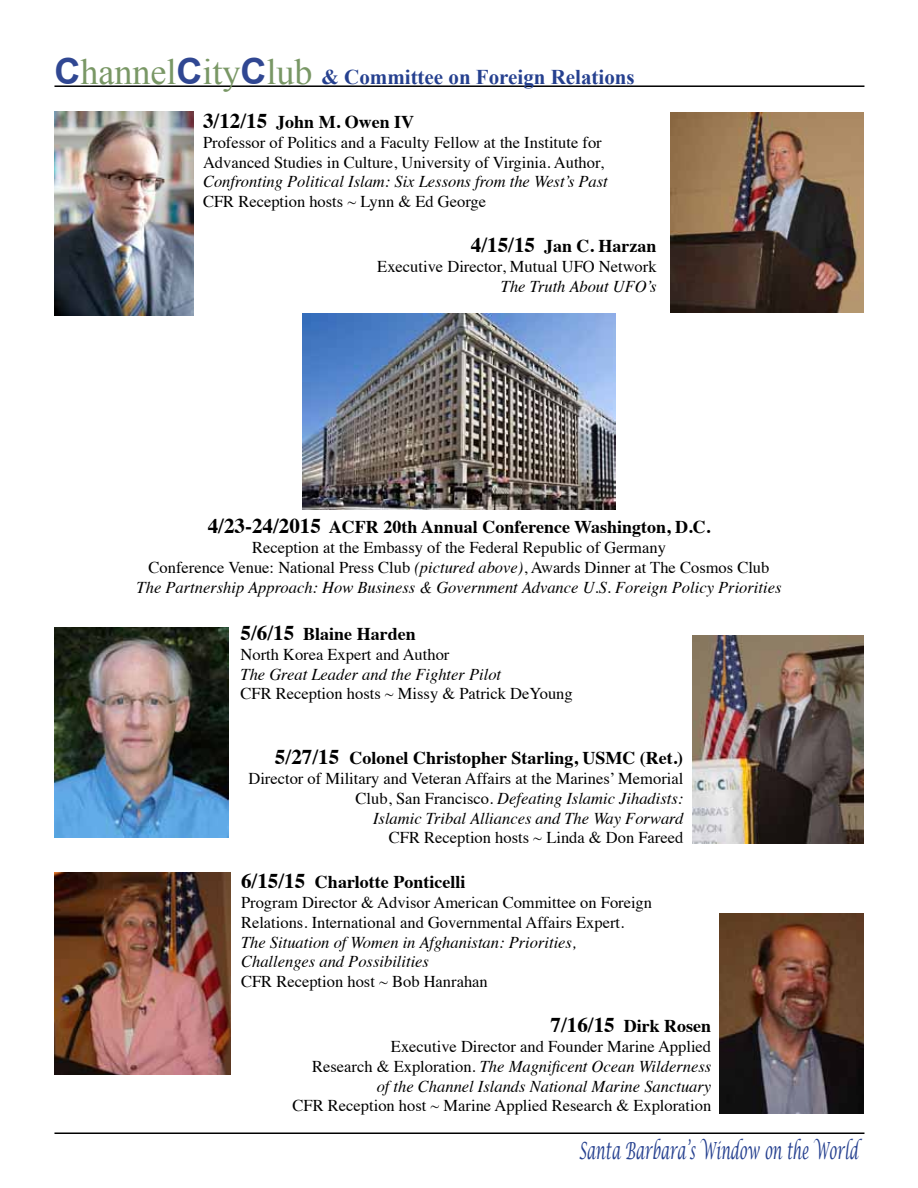
<style>
.page{position:relative;width:918px;height:1188px;background:#fff}
.page>*{position:absolute;margin:0;border:0;box-sizing:border-box;transform-origin:0 0}
.t1{font:italic 23.7px "Lucida Calligraphy";color:#25408f;scale:.57 1}
.t2{font:700 21px "Times New Roman";color:#25408f}
.t3{font:700 18px "Times";color:#000}
.t4{font:16.5px/19.8px "Times";color:#000}
.t5{font:italic 16.5px/19.8px "Times";color:#000}
.s1{font-family:"Arial";font-size:36px;color:#304792}
.s2{font-weight:400;font-size:36px;color:#799765}
.s3{font-size:21px}
.s4{font-style:italic}
.s5{font-style:normal}
</style>
<div class="page">
<hr style="left:54px;top:85px;width:810px;height:2px;background:#000">
<hr style="left:54px;top:1132px;width:810px;height:2px;background:#000">
<img style="left:54px;top:112px;width:139px;height:203px">
<img style="left:671px;top:112px;width:193px;height:201px">
<img style="left:302px;top:314px;width:314px;height:196px">
<img style="left:54px;top:627px;width:175px;height:211px">
<img style="left:693px;top:635px;width:171px;height:208px">
<img style="left:54px;top:873px;width:177px;height:202px">
<img style="left:720px;top:913px;width:144px;height:201px">
<p class="t2" style="left:54px;top:62px;width:582px"><span class="s1">C</span><span class="s2">hannel</span><span class="s1">C</span><span class="s2">ity</span><span class="s1">C</span><span class="s2">lub</span> &amp; Committee on Foreign Relations</p>
<p class="t3" style="left:203px;top:105px;width:213px"><span class="s3">3/12/15</span> John M. Owen IV</p>
<p class="t4" style="left:203px;top:131px;width:403px">Professor of Politics and a Faculty Fellow at the Institute for<br>Advanced Studies in Culture, University of Virginia. Author,</p>
<p class="t5" style="left:203px;top:171px;width:406px">Confronting Political Islam: Six Lessons from the West’s Past</p>
<p class="t4" style="left:203px;top:190px;width:285px">CFR Reception hosts ~ Lynn &amp; Ed George</p>
<p class="t3" style="left:471px;top:229px;width:187px"><span class="s3">4/15/15</span> Jan C. Harzan</p>
<p class="t4" style="left:377px;top:255px;width:281px">Executive Director, Mutual UFO Network</p>
<p class="t5" style="left:501px;top:275px;width:157px">The Truth About UFO’s</p>
<p class="t3" style="left:208px;top:510px;width:504px"><span class="s3">4/23-24/2015</span> ACFR 20th Annual Conference Washington, D.C.</p>
<p class="t4" style="left:137px;top:536px;width:646px;text-align:center">Reception at the Embassy of the Federal Republic of Germany<br>Conference Venue: National Press Club <span class="s4">(pictured above)</span>, Awards Dinner at The Cosmos Club<br><span class="s4">The Partnership Approach: How Business &amp; Government Advance U.S. Foreign Policy Priorities</span></p>
<p class="t3" style="left:241px;top:617px;width:177px"><span class="s3">5/6/15</span> Blaine Harden</p>
<p class="t4" style="left:241px;top:643px;width:210px">North Korea Expert and Author</p>
<p class="t5" style="left:241px;top:663px;width:262px">The Great Leader and the Fighter Pilot</p>
<p class="t4" style="left:241px;top:683px;width:334px">CFR Reception hosts ~ Missy &amp; Patrick DeYoung</p>
<p class="t3" style="left:275px;top:741px;width:410px"><span class="s3">5/27/15</span> Colonel Christopher Starling, USMC (Ret.)</p>
<p class="t4" style="left:248px;top:767px;width:436px;text-align:right">Director of Military and Veteran Affairs at the Marines’ Memorial<br>Club, San Francisco. <span class="s4">Defeating Islamic Jihadists:<br>Islamic Tribal Alliances and The Way Forward</span></p>
<p class="t4" style="left:389px;top:827px;width:296px">CFR Reception hosts ~ Linda &amp; Don Fareed</p>
<p class="t3" style="left:241px;top:865px;width:226px"><span class="s3">6/15/15</span> Charlotte Ponticelli</p>
<p class="t4" style="left:241px;top:891px;width:413px">Program Director &amp; Advisor American Committee on Foreign<br>Relations. International and Governmental Affairs Expert.</p>
<p class="t5" style="left:241px;top:931px;width:337px">The Situation of Women in Afghanistan: Priorities,<br>Challenges and Possibilities</p>
<p class="t4" style="left:241px;top:970px;width:248px">CFR Reception host ~ Bob Hanrahan</p>
<p class="t3" style="left:551px;top:1009px;width:162px"><span class="s3">7/16/15</span> Dirk Rosen</p>
<p class="t5" style="left:312px;top:1035px;width:401px;text-align:right"><span class="s5">Executive Director and Founder Marine Applied<br>Research &amp; Exploration.</span> The Magnificent Ocean Wilderness of the Channel Islands National Marine Sanctuary</p>
<p class="t4" style="left:293px;top:1094px;width:420px">CFR Reception host ~ Marine Applied Research &amp; Exploration</p>
<h1 class="t1" style="left:579px;top:1136px;width:492px">Santa Barbara’s Window on the World</h1>
</div>
